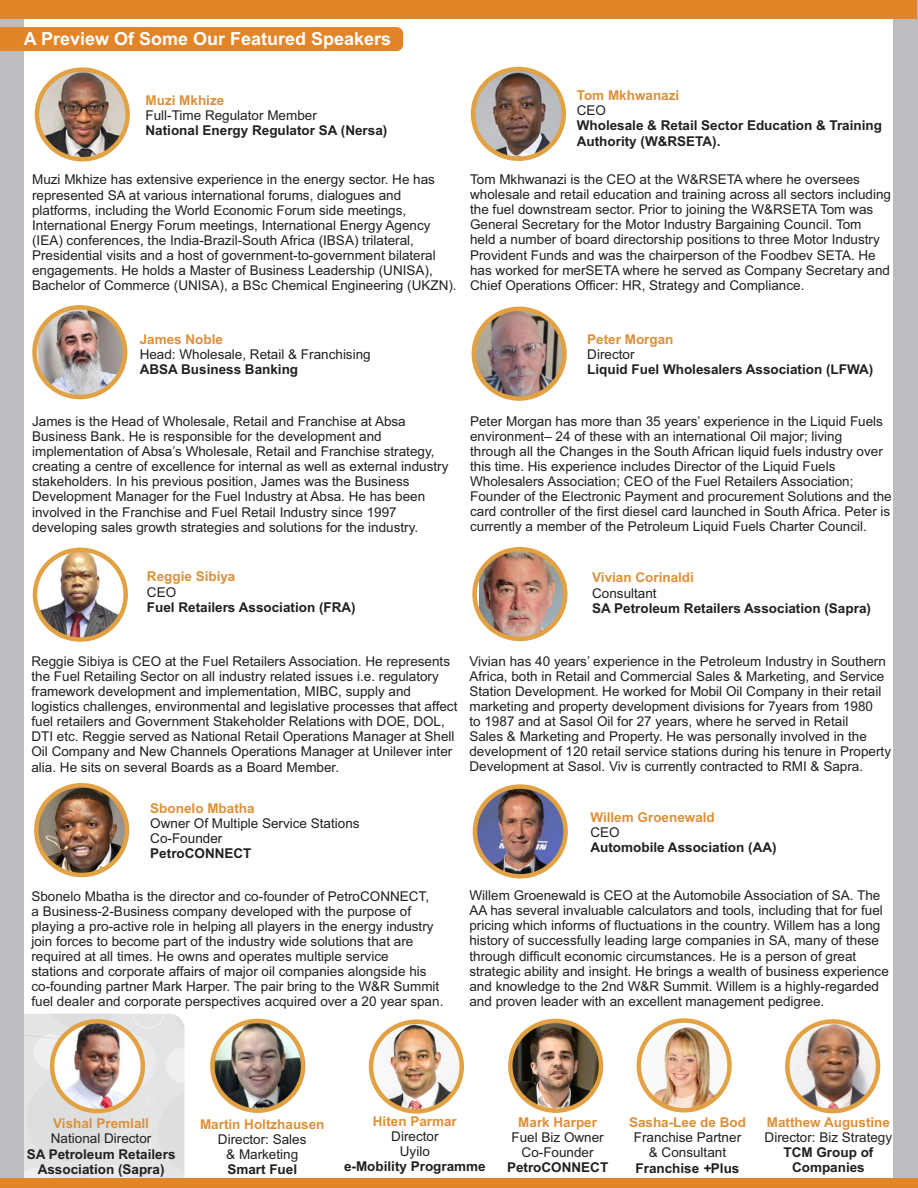
<style>
.page{position:relative;width:918px;height:1188px;background:#fff}
.page>*{position:absolute;margin:0;border:0;box-sizing:border-box;transform-origin:0 0}
.t1{font:700 18px "Arial";color:#fff}
.t2{font:13.5px/15.1px "Arial";color:#231f20}
.t3{font:700 13.5px/15.1px "Arial";color:#231f20;text-align:center}
.t4{font:700 13.5px "Arial";color:#dd9038}
.s1{font-weight:700}
.s2{font-weight:700;font-style:italic}
</style>
<div class="page">
<img style="left:37px;top:70px;width:91px;height:89px;border-radius:50%">
<div style="left:35px;top:67px;width:95px;height:95px;border:4px solid #e2a143;border-radius:50%"></div>
<img style="left:473px;top:69px;width:91px;height:89px;border-radius:50%">
<div style="left:471px;top:67px;width:95px;height:94px;border:4px solid #e2a143;border-radius:50%"></div>
<img style="left:35px;top:308px;width:90px;height:89px;border-radius:50%">
<div style="left:32px;top:305px;width:95px;height:94px;border:4px solid #e2a143;border-radius:50%"></div>
<img style="left:474px;top:310px;width:90px;height:89px;border-radius:50%">
<div style="left:472px;top:307px;width:95px;height:94px;border:4px solid #e2a143;border-radius:50%"></div>
<img style="left:35px;top:550px;width:91px;height:90px;border-radius:50%">
<div style="left:33px;top:548px;width:95px;height:94px;border:4px solid #e2a143;border-radius:50%"></div>
<img style="left:479px;top:549px;width:84px;height:90px">
<div style="left:472px;top:547px;width:95px;height:94px;border:4px solid #e2a143;border-radius:50%"></div>
<img style="left:212px;top:1021px;width:91px;height:90px;border-radius:50%">
<div style="left:210px;top:1019px;width:95px;height:94px;border:4px solid #e2a143;border-radius:50%"></div>
<img style="left:36px;top:785px;width:91px;height:90px;border-radius:50%">
<div style="left:34px;top:783px;width:95px;height:94px;border:4px solid #e2a143;border-radius:50%"></div>
<img style="left:475px;top:787px;width:91px;height:89px;border-radius:50%">
<div style="left:473px;top:784px;width:95px;height:95px;border:4px solid #e2a143;border-radius:50%"></div>
<img style="left:371px;top:1024px;width:91px;height:87px">
<div style="left:369px;top:1019px;width:95px;height:95px;border:4px solid #e2a143;border-radius:50%"></div>
<img style="left:510px;top:1021px;width:91px;height:89px;border-radius:50%">
<div style="left:508px;top:1019px;width:95px;height:94px;border:4px solid #e2a143;border-radius:50%"></div>
<img style="left:639px;top:1021px;width:91px;height:89px;border-radius:50%">
<div style="left:637px;top:1018px;width:95px;height:95px;border:4px solid #e2a143;border-radius:50%"></div>
<img style="left:787px;top:1021px;width:91px;height:90px;border-radius:50%">
<div style="left:785px;top:1019px;width:95px;height:94px;border:4px solid #e2a143;border-radius:50%"></div>
<svg style="left:24px;top:1014px;width:161px;height:164px;background:#e2e2e1"></svg>
<img style="left:52px;top:1021px;width:91px;height:90px;border-radius:50%">
<div style="left:50px;top:1019px;width:95px;height:94px;border:4px solid #e2a143;border-radius:50%"></div>
<div style="left:0;top:0;width:24px;height:1188px;background:#bbbdc0"></div>
<div style="left:894px;top:0;width:24px;height:1188px;background:#bbbdc0"></div>
<div style="left:0;top:0;width:916px;height:18px;background:#e38526"></div>
<div style="left:0;top:1178px;width:918px;height:10px;background:#e38526"></div>
<div style="left:0;top:27px;width:403px;height:24px;background:#e38526"></div>
<h1 class="t1" style="left:24px;top:32px;width:369px">A Preview Of Some Our Featured Speakers</h1>
<p class="t4" style="left:146px;top:95px;width:80px">Muzi Mkhize</p>
<p class="t2" style="left:146px;top:109px;width:173px">Full-Time Regulator Member</p>
<p class="t3" style="left:146px;top:124px;width:243px">National Energy Regulator SA (Nersa)</p>
<p class="t2" style="left:32px;top:173px;width:426px">Muzi Mkhize has extensive experience in the energy sector. He has represented SA at various international forums, dialogues and platforms, including the World Economic Forum side meetings, International Energy Forum meetings, International Energy Agency (IEA) conferences, the India-Brazil-South Africa (IBSA) trilateral, Presidential visits and a host of government-to-government bilateral engagements. He holds a Master of Business Leadership (UNISA), Bachelor of Commerce (UNISA), a BSc Chemical Engineering (UKZN).</p>
<p class="t4" style="left:577px;top:90px;width:104px">Tom Mkhwanazi</p>
<p class="t2" style="left:577px;top:104px;width:31px">CEO</p>
<p class="t3" style="left:577px;top:119px;width:307px;text-align:left">Wholesale &amp; Retail Sector Education &amp; Training<br>Authority (W&amp;RSETA).</p>
<p class="t2" style="left:470px;top:173px;width:422px">Tom Mkhwanazi is the CEO at the W&amp;RSETA where he oversees wholesale and retail education and training across all sectors including the fuel downstream sector. Prior to joining the W&amp;RSETA Tom was General Secretary for the Motor Industry Bargaining Council. Tom<br>held a number of board directorship positions to three Motor Industry Provident Funds and was the chairperson of the Foodbev SETA. He has worked for merSETA where he served as Company Secretary and Chief Operations Officer: HR, Strategy and Compliance.</p>
<p class="t4" style="left:140px;top:334px;width:85px">James Noble</p>
<p class="t2" style="left:140px;top:348px;width:233px">Head: Wholesale, Retail &amp; Franchising</p>
<p class="t3" style="left:140px;top:363px;width:160px">ABSA Business Banking</p>
<p class="t4" style="left:587px;top:334px;width:88px">Peter Morgan</p>
<p class="t2" style="left:587px;top:348px;width:49px">Director</p>
<p class="t3" style="left:587px;top:363px;width:288px">Liquid Fuel Wholesalers Association (LFWA)</p>
<p class="t2" style="left:32px;top:415px;width:418px">James is the Head of Wholesale, Retail and Franchise at Absa Business Bank. He is responsible for the development and implementation of Absa’s Wholesale, Retail and Franchise strategy, creating a centre of excellence for internal as well as external industry stakeholders. In his previous position, James was the Business Development Manager for the Fuel Industry at Absa. He has been involved in the Franchise and Fuel Retail Industry since 1997 developing sales growth strategies and solutions for the industry.</p>
<p class="t2" style="left:470px;top:415px;width:423px">Peter Morgan has more than 35 years’ experience in the Liquid Fuels environment– 24 of these with an international Oil major; living<br>through all the Changes in the South African liquid fuels industry over this time. His experience includes Director of the Liquid Fuels Wholesalers Association; CEO of the Fuel Retailers Association; Founder of the Electronic Payment and procurement Solutions and the card controller of the first diesel card launched in South Africa. Peter is currently a member of the Petroleum Liquid Fuels Charter Council.</p>
<p class="t4" style="left:147px;top:572px;width:90px">Reggie Sibiya</p>
<p class="t2" style="left:147px;top:585px;width:31px">CEO</p>
<p class="t3" style="left:147px;top:601px;width:210px">Fuel Retailers Association (FRA)</p>
<p class="t4" style="left:592px;top:573px;width:103px">Vivian Corinaldi</p>
<p class="t2" style="left:592px;top:586px;width:66px">Consultant</p>
<p class="t3" style="left:592px;top:602px;width:280px">SA Petroleum Retailers Association (Sapra)</p>
<p class="t2" style="left:31px;top:655px;width:427px">Reggie Sibiya is CEO at the Fuel Retailers Association. He represents the Fuel Retailing Sector on all industry related issues i.e. regulatory framework development and implementation, MIBC, supply and logistics challenges, environmental and legislative processes that affect fuel retailers and Government Stakeholder Relations with DOE, DOL, DTI etc. Reggie served as National Retail Operations Manager at Shell Oil Company and New Channels Operations Manager at Unilever inter alia. He sits on several Boards as a Board Member.</p>
<p class="t2" style="left:469px;top:655px;width:423px">Vivian has 40 years’ experience in the Petroleum Industry in Southern Africa, both in Retail and Commercial Sales &amp; Marketing, and Service Station Development. He worked for Mobil Oil Company in their retail marketing and property development divisions for 7years from 1980<br>to 1987 and at Sasol Oil for 27 years, where he served in Retail<br>Sales &amp; Marketing and Property. He was personally involved in the development of 120 retail service stations during his tenure in Property Development at Sasol. Viv is currently contracted to RMI &amp; Sapra.</p>
<p class="t4" style="left:150px;top:803px;width:106px">Sbonelo Mbatha</p>
<p class="t2" style="left:150px;top:817px;width:211px">Owner Of Multiple Service Stations<br>Co-Founder</p>
<p class="t3" style="left:150px;top:847px;width:103px">PetroCONNECT</p>
<p class="t4" style="left:590px;top:812px;width:126px">Willem Groenewald</p>
<p class="t2" style="left:590px;top:826px;width:31px">CEO</p>
<p class="t3" style="left:590px;top:841px;width:188px">Automobile Association (AA)</p>
<p class="t2" style="left:31px;top:890px;width:413px">Sbonelo Mbatha is the director and co-founder of PetroCONNECT,<br>a Business-2-Business company developed with the purpose of playing a pro-active role in helping all players in the energy industry join forces to become part of the industry wide solutions that are required at all times. He owns and operates multiple service<br>stations and corporate affairs of major oil companies alongside his co-founding partner Mark Harper. The pair bring to the W&amp;R Summit fuel dealer and corporate perspectives acquired over a 20 year span.</p>
<p class="t2" style="left:469px;top:889px;width:421px">Willem Groenewald is CEO at the Automobile Association of SA. The AA has several invaluable calculators and tools, including that for fuel pricing which informs of fluctuations in the country. Willem has a long history of successfully leading large companies in SA, many of these through difficult economic circumstances. He is a person of great strategic ability and insight. He brings a wealth of business experience and knowledge to the 2nd W&amp;R Summit. Willem is a highly-regarded and proven leader with an excellent management pedigree.</p>
<p class="t4" style="left:53px;top:1119px;width:97px">Vishal Premlall</p>
<p class="t2" style="left:51px;top:1132px;width:102px">National Director</p>
<p class="t3" style="left:27px;top:1147px;width:150px">SA Petroleum Retailers<br>Association (Sapra)</p>
<p class="t4" style="left:200px;top:1119px;width:126px">Martin Holtzhausen</p>
<p class="t2" style="left:218px;top:1133px;width:90px;text-align:center">Director: Sales &amp; Marketing</p>
<p class="t3" style="left:227px;top:1163px;width:71px">Smart Fuel</p>
<p class="t4" style="left:373px;top:1116px;width:86px">Hiten Parmar</p>
<p class="t2" style="left:391px;top:1130px;width:49px;text-align:center">Director<br>Uyilo</p>
<p class="t3" style="left:344px;top:1160px;width:143px">e-Mobility Programme</p>
<p class="t4" style="left:518px;top:1117px;width:80px">Mark Harper</p>
<p class="t2" style="left:512px;top:1131px;width:94px;text-align:center">Fuel Biz Owner<br>Co-Founder</p>
<p class="t3" style="left:507px;top:1161px;width:103px">PetroCONNECT</p>
<p class="t4" style="left:629px;top:1118px;width:119px">Sasha-Lee de Bod</p>
<p class="t2" style="left:634px;top:1131px;width:109px;text-align:center">Franchise Partner &amp; Consultant<br><span class="s1">Franchise</span> <span class="s2">+</span><span class="s1">Plus</span></p>
<p class="t4" style="left:767px;top:1117px;width:125px">Matthew Augustine</p>
<p class="t2" style="left:765px;top:1131px;width:129px">Director: Biz Strategy</p>
<p class="t3" style="left:783px;top:1146px;width:91px">TCM Group of<br>Companies</p>
</div>
